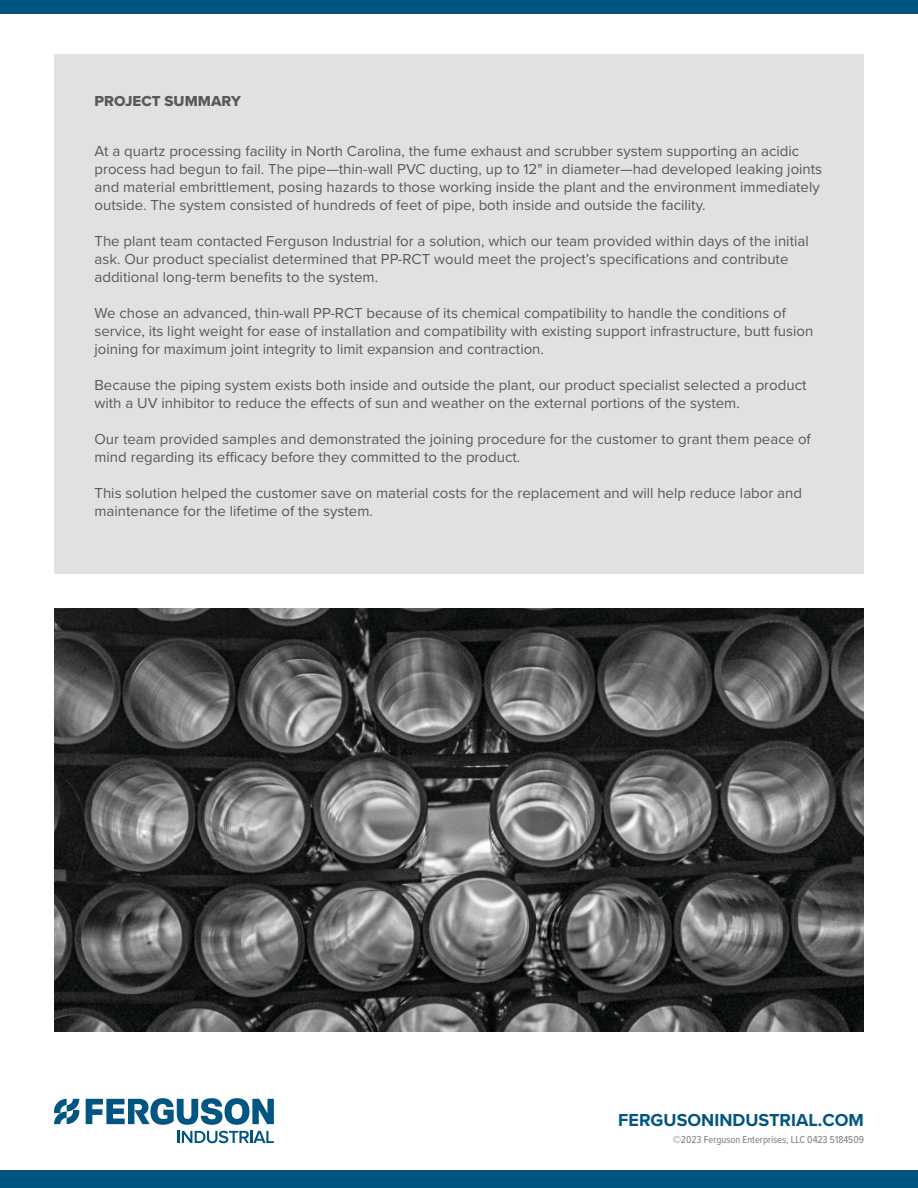
<style>
.page{position:relative;width:918px;height:1188px;background:#fff}
.page>*{position:absolute;margin:0;border:0;box-sizing:border-box;transform-origin:0 0}
.t1{font:700 18px "Proxima Nova";color:#005581}
.WW_Body_Text{font:15px/18px "Proxima Nova";color:#58595b}
.WW_Section_Header{font:15px "Proxima Nova Extrabld";color:#58595b}
.WW_Copyright{font:10.5px "Proxima Nova Cond";color:#76787b}
</style>
<div class="page">
<div style="left:54px;top:54px;width:810px;height:519px;background:#e2e1e2"></div>
<svg style="left:178px;top:1131px;width:96px;height:12px"></svg>
<svg style="left:54px;top:1099px;width:25px;height:25px"></svg>
<svg style="left:86px;top:1098px;width:188px;height:27px"></svg>
<div style="left:0;top:0;width:918px;height:14px;background:#005581"></div>
<div style="left:0;top:1170px;width:918px;height:18px;background:#005581"></div>
<img style="left:54px;top:608px;width:810px;height:423px">
<p class="WW_Section_Header" style="left:94px;top:90px;width:148px">PROJECT SUMMARY</p>
<p class="WW_Body_Text" style="left:94px;top:141px;width:729px">At a quartz processing facility in North Carolina, the fume exhaust and scrubber system supporting an acidic process had begun to fail. The pipe—thin-wall PVC ducting, up to 12" in diameter—had developed leaking joints and material embrittlement, posing hazards to those working inside the plant and the environment immediately outside. The system consisted of hundreds of feet of pipe, both inside and outside the facility.</p>
<p class="WW_Body_Text" style="left:94px;top:231px;width:716px">The plant team contacted Ferguson Industrial for a solution, which our team provided within days of the initial ask. Our product specialist determined that PP-RCT would meet the project’s specifications and contribute additional long-term benefits to the system.</p>
<p class="WW_Body_Text" style="left:94px;top:303px;width:720px">We chose an advanced, thin-wall PP-RCT because of its chemical compatibility to handle the conditions of service, its light weight for ease of installation and compatibility with existing support infrastructure, butt fusion joining for maximum joint integrity to limit expansion and contraction.</p>
<p class="WW_Body_Text" style="left:94px;top:375px;width:714px">Because the piping system exists both inside and outside the plant, our product specialist selected a product with a UV inhibitor to reduce the effects of sun and weather on the external portions of the system.</p>
<p class="WW_Body_Text" style="left:94px;top:429px;width:718px">Our team provided samples and demonstrated the joining procedure for the customer to grant them peace of mind regarding its efficacy before they committed to the product.</p>
<p class="WW_Body_Text" style="left:94px;top:483px;width:709px">This solution helped the customer save on material costs for the replacement and will help reduce labor and maintenance for the lifetime of the system.</p>
<p class="t1" style="left:618px;top:1106px;width:247px">FERGUSONINDUSTRIAL.COM</p>
<p class="WW_Copyright" style="left:673px;top:1132px;width:193px">©2023 Ferguson Enterprises, LLC 0423 5184509</p>
</div>
